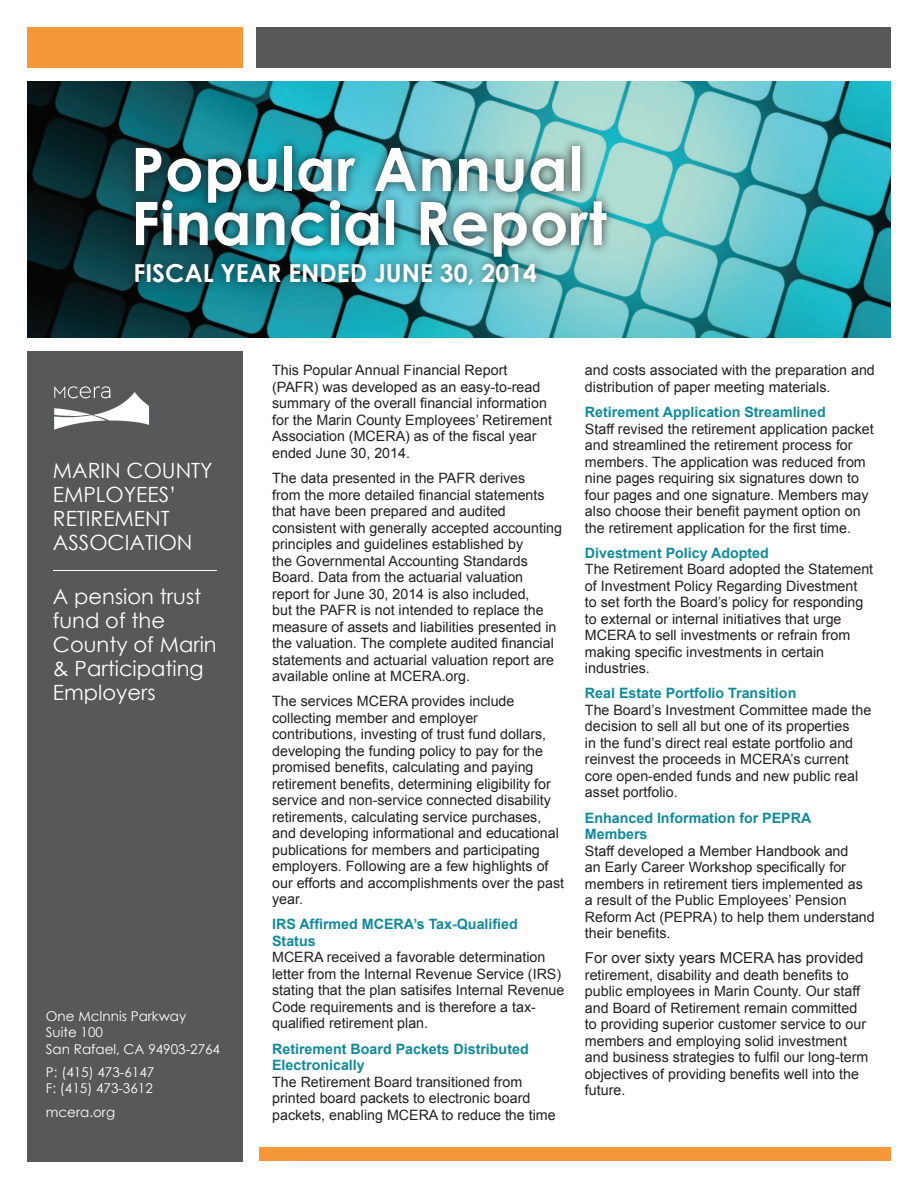
<style>
.page{position:relative;width:918px;height:1188px;background:#fff}
.page>*{position:absolute;margin:0;border:0;box-sizing:border-box;transform-origin:0 0}
.t1{font:700 60px/54px "Century Gothic";letter-spacing:.01em;color:#fff}
.t2{font:700 24.75px "Century Gothic";color:#fff}
.t3{font:21px/24px "Century Gothic";color:#fff}
.t4{font:15px "Arial";color:#231f20}
.t5{font:14.25px/16.5px "Arial";color:#231f20}
.t6{font:700 14.25px/16.5px "Arial";color:#118a9a}
.t7{font:13.5px/16.5px "Century Gothic";color:#fff}
</style>
<div class="page">
<img style="left:27px;top:81px;width:864px;height:257px">
<div style="left:257px;top:27px;width:634px;height:41px;background:#57585a"></div>
<div style="left:27px;top:351px;width:216px;height:811px;background:#57585a"></div>
<div style="left:27px;top:27px;width:216px;height:41px;background:#f6973b"></div>
<img style="left:54px;top:386px;width:95px;height:44px">
<div style="left:259px;top:1148px;width:632px;height:13px;background:#f6973b"></div>
<div style="left:126px;top:137px;width:490px;height:130px;background:#231f20;opacity:.9"></div>
<div style="left:126px;top:254px;width:420px;height:40px;background:#231f20;opacity:.6"></div>
<hr style="left:53px;top:570px;width:164px;height:1px;background:#fff">
<h1 class="t1" style="left:131px;top:140px;width:477px">Popular Annual<br>Financial Report</h1>
<h2 class="t2" style="left:134px;top:254px;width:405px">FISCAL YEAR ENDED JUNE 30, 2014</h2>
<h3 class="t3" style="left:53px;top:458px;width:161px">MARIN COUNTY<br>EMPLOYEES’<br>RETIREMENT<br>ASSOCIATION</h3>
<h3 class="t3" style="left:53px;top:584px;width:165px">A pension trust fund of the<br>County of Marin &amp; Participating<br>Employers</h3>
<p class="t7" style="left:46px;top:1007px;width:176px">One McInnis Parkway<br>Suite 100<br>San Rafael, CA 94903-2764</p>
<p class="t7" style="left:46px;top:1064px;width:110px">P: (415) 473-6147<br>F: (415) 473-3612</p>
<p class="t7" style="left:46px;top:1103px;width:71px">mcera.org</p>
<p class="t5" style="left:272px;top:362px;width:281px">This Popular Annual Financial Report (PAFR) was developed as an easy-to-read summary of the overall financial information for the Marin County Employees’ Retirement Association (MCERA) as of the fiscal year ended June 30, 2014.</p>
<p class="t5" style="left:272px;top:470px;width:291px">The data presented in the PAFR derives<br>from the more detailed financial statements that have been prepared and audited consistent with generally accepted accounting principles and guidelines established by<br>the Governmental Accounting Standards Board. Data from the actuarial valuation report for June 30, 2014 is also included,<br>but the PAFR is not intended to replace the measure of assets and liabilities presented in the valuation. The complete audited financial statements and actuarial valuation report are available online at MCERA.org.</p>
<p class="t5" style="left:272px;top:693px;width:293px">The services MCERA provides include collecting member and employer contributions, investing of trust fund dollars, developing the funding policy to pay for the promised benefits, calculating and paying retirement benefits, determining eligibility for service and non-service connected disability retirements, calculating service purchases, and developing informational and educational publications for members and participating employers. Following are a few highlights of our efforts and accomplishments over the past year.</p>
<p class="t6" style="left:272px;top:917px;width:247px">IRS Affirmed MCERA’s Tax-Qualified<br>Status</p>
<p class="t5" style="left:272px;top:949px;width:294px">MCERA received a favorable determination letter from the Internal Revenue Service (IRS) stating that the plan satisifes Internal Revenue Code requirements and is therefore a tax&shy;qualified retirement plan.</p>
<p class="t6" style="left:272px;top:1041px;width:258px">Retirement Board Packets Distributed<br>Electronically</p>
<p class="t5" style="left:272px;top:1073px;width:285px">The Retirement Board transitioned from printed board packets to electronic board packets, enabling MCERA to reduce the time</p>
<p class="t5" style="left:585px;top:362px;width:291px">and costs associated with the preparation and distribution of paper meeting materials.</p>
<p class="t6" style="left:585px;top:404px;width:242px">Retirement Application Streamlined</p>
<p class="t5" style="left:585px;top:420px;width:290px">Staff revised the retirement application packet and streamlined the retirement process for members. The application was reduced from nine pages requiring six signatures down to four pages and one signature. Members may also choose their benefit payment option on the retirement application for the first time.</p>
<p class="t6" style="left:585px;top:545px;width:185px">Divestment Policy Adopted</p>
<p class="t5" style="left:585px;top:561px;width:290px">The Retirement Board adopted the Statement of Investment Policy Regarding Divestment<br>to set forth the Board’s policy for responding to external or internal initiatives that urge MCERA to sell investments or refrain from making specific investments in certain industries.</p>
<p class="t6" style="left:585px;top:686px;width:213px">Real Estate Portfolio Transition</p>
<p class="t5" style="left:585px;top:702px;width:288px">The Board’s Investment Committee made the decision to sell all but one of its properties<br>in the fund’s direct real estate portfolio and reinvest the proceeds in MCERA’s current core open-ended funds and new public real asset portfolio.</p>
<p class="t6" style="left:585px;top:810px;width:228px">Enhanced Information for PEPRA<br>Members</p>
<p class="t5" style="left:585px;top:842px;width:291px">Staff developed a Member Handbook and<br>an Early Career Workshop specifically for members in retirement tiers implemented as<br>a result of the Public Employees’ Pension Reform Act (PEPRA) to help them understand their benefits.</p>
<p class="t4" style="left:585px;top:948px;width:280px">For over sixty years MCERA has provided</p>
<p class="t5" style="left:585px;top:967px;width:285px">retirement, disability and death benefits to public employees in Marin County. Our staff and Board of Retirement remain committed to providing superior customer service to our members and employing solid investment and business strategies to fulfil our long-term objectives of providing benefits well into the future.</p>
</div>
